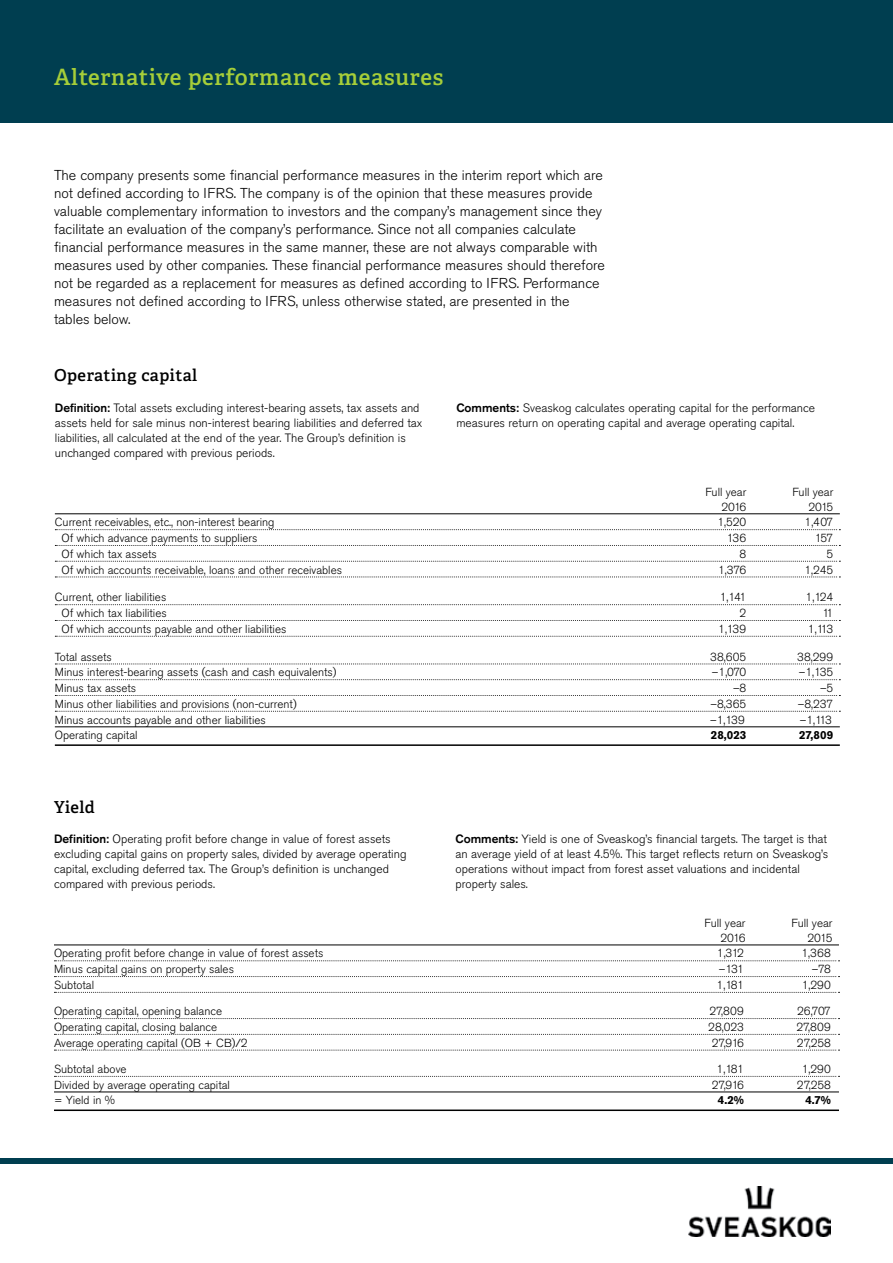
<style>
.page{position:relative;width:893px;height:1263px;background:#fff}
.page>*{position:absolute;margin:0;border:0;box-sizing:border-box;transform-origin:0 0}
.t1{font:600 22.5px "Adelle";letter-spacing:.03em;color:#a6ce39}
.t2{font:600 16.5px "Adelle";letter-spacing:.03em;color:#000}
.t3{font:300 14.25px/18px "Akzidenz Grotesk Std";color:#000}
.t4{font:300 12px/15px "Akzidenz Grotesk Std";color:#000}
.t5{font:300 11.7px "Akzidenz Grotesk Std";color:#000}
.t6{font:700 11.7px "Akzidenz Grotesk Std";color:#000}
.s1{font-weight:500}
</style>
<div class="page">
<div style="left:0;top:0;width:893px;height:122px;background:#003e50"></div>
<hr style="left:54px;top:945px;width:785px;height:1px;background:#000">
<svg style="left:54px;top:960px;width:785px;height:1px"></svg>
<svg style="left:54px;top:976px;width:785px;height:1px"></svg>
<svg style="left:54px;top:992px;width:785px;height:1px"></svg>
<svg style="left:54px;top:1018px;width:785px;height:1px"></svg>
<svg style="left:54px;top:1034px;width:785px;height:1px"></svg>
<svg style="left:54px;top:1050px;width:785px;height:1px"></svg>
<svg style="left:54px;top:1076px;width:785px;height:1px"></svg>
<hr style="left:54px;top:1092px;width:785px;height:1px;background:#000">
<hr style="left:54px;top:1109px;width:785px;height:2px;background:#000">
<hr style="left:55px;top:513px;width:785px;height:1px;background:#000">
<svg style="left:55px;top:529px;width:785px;height:1px"></svg>
<svg style="left:55px;top:545px;width:785px;height:1px"></svg>
<svg style="left:55px;top:561px;width:785px;height:1px"></svg>
<svg style="left:55px;top:576px;width:785px;height:1px"></svg>
<svg style="left:55px;top:604px;width:785px;height:1px"></svg>
<svg style="left:55px;top:620px;width:785px;height:1px"></svg>
<svg style="left:55px;top:636px;width:785px;height:1px"></svg>
<svg style="left:55px;top:663px;width:785px;height:1px"></svg>
<svg style="left:55px;top:679px;width:785px;height:1px"></svg>
<svg style="left:55px;top:695px;width:785px;height:1px"></svg>
<svg style="left:55px;top:711px;width:785px;height:1px"></svg>
<hr style="left:55px;top:726px;width:785px;height:1px;background:#000">
<hr style="left:55px;top:744px;width:785px;height:2px;background:#000">
<div style="left:0;top:1158px;width:893px;height:6px;background:#003e50"></div>
<img style="left:689px;top:1186px;width:141px;height:51px">
<h1 class="t1" style="left:54px;top:63px;width:391px">Alternative performance measures</h1>
<p class="t3" style="left:54px;top:166px;width:552px">The company presents some financial performance measures in the interim report which are not defined according to IFRS. The company is of the opinion that these measures provide valuable complementary information to investors and the company’s management since they facilitate an evaluation of the company’s performance. Since not all companies calculate financial performance measures in the same manner, these are not always comparable with measures used by other companies. These financial performance measures should therefore not be regarded as a replacement for measures as defined according to IFRS. Performance measures not defined according to IFRS, unless otherwise stated, are presented in the tables below.</p>
<h2 class="t2" style="left:54px;top:365px;width:145px">Operating capital</h2>
<p class="t4" style="left:55px;top:400px;width:369px"><span class="s1">Definition:</span> Total assets excluding interest-bearing assets, tax assets and assets held for sale minus non-interest bearing liabilities and deferred tax liabilities, all calculated at the end of the year. The Group’s definition is unchanged compared with previous periods.</p>
<p class="t4" style="left:456px;top:400px;width:360px"><span class="s1">Comments:</span> Sveaskog calculates operating capital for the performance measures return on operating capital and average operating capital.</p>
<p class="t5" style="left:705px;top:485px;width:43px">Full year</p>
<p class="t5" style="left:792px;top:485px;width:43px">Full year</p>
<p class="t5" style="left:721px;top:500px;width:27px">2016</p>
<p class="t5" style="left:808px;top:500px;width:27px">2015</p>
<p class="t5" style="left:55px;top:516px;width:221px">Current receivables, etc., non-interest bearing</p>
<p class="t5" style="left:717px;top:516px;width:31px">1,520</p>
<p class="t5" style="left:805px;top:516px;width:30px">1,407</p>
<p class="t5" style="left:61px;top:531px;width:197px">Of which advance payments to suppliers</p>
<p class="t5" style="left:727px;top:531px;width:21px">136</p>
<p class="t5" style="left:815px;top:531px;width:20px">157</p>
<p class="t5" style="left:61px;top:547px;width:97px">Of which tax assets</p>
<p class="t5" style="left:740px;top:547px;width:8px">8</p>
<p class="t5" style="left:827px;top:547px;width:8px">5</p>
<p class="t5" style="left:61px;top:563px;width:282px">Of which accounts receivable, loans and other receivables</p>
<p class="t5" style="left:718px;top:563px;width:30px">1,376</p>
<p class="t5" style="left:804px;top:563px;width:31px">1,245</p>
<p class="t5" style="left:55px;top:591px;width:113px">Current, other liabilities</p>
<p class="t5" style="left:720px;top:591px;width:28px">1,141</p>
<p class="t5" style="left:806px;top:591px;width:29px">1,124</p>
<p class="t5" style="left:61px;top:606px;width:107px">Of which tax liabilities</p>
<p class="t5" style="left:740px;top:606px;width:8px">2</p>
<p class="t5" style="left:822px;top:606px;width:13px">11</p>
<p class="t5" style="left:61px;top:622px;width:226px">Of which accounts payable and other liabilities</p>
<p class="t5" style="left:718px;top:622px;width:30px">1,139</p>
<p class="t5" style="left:808px;top:622px;width:27px">1,113</p>
<p class="t5" style="left:55px;top:650px;width:59px">Total assets</p>
<p class="t5" style="left:710px;top:650px;width:38px">38,605</p>
<p class="t5" style="left:797px;top:650px;width:38px">38,299</p>
<p class="t5" style="left:55px;top:666px;width:283px">Minus interest-bearing assets (cash and cash equivalents)</p>
<p class="t5" style="left:712px;top:666px;width:36px">–1,070</p>
<p class="t5" style="left:799px;top:666px;width:36px">–1,135</p>
<p class="t5" style="left:55px;top:681px;width:83px">Minus tax assets</p>
<p class="t5" style="left:733px;top:681px;width:15px">–8</p>
<p class="t5" style="left:820px;top:681px;width:15px">–5</p>
<p class="t5" style="left:55px;top:697px;width:243px">Minus other liabilities and provisions (non-current)</p>
<p class="t5" style="left:710px;top:697px;width:37px">–8,365</p>
<p class="t5" style="left:798px;top:697px;width:37px">–8,237</p>
<p class="t5" style="left:55px;top:713px;width:212px">Minus accounts payable and other liabilities</p>
<p class="t5" style="left:710px;top:713px;width:36px">–1,139</p>
<p class="t5" style="left:800px;top:713px;width:34px">–1,113</p>
<p class="t5" style="left:55px;top:729px;width:84px">Operating capital</p>
<p class="t6" style="left:711px;top:728px;width:37px">28,023</p>
<p class="t6" style="left:799px;top:728px;width:36px">27,809</p>
<h2 class="t2" style="left:54px;top:797px;width:42px">Yield</h2>
<p class="t4" style="left:54px;top:831px;width:354px"><span class="s1">Definition:</span> Operating profit before change in value of forest assets excluding capital gains on property sales, divided by average operating capital, excluding deferred tax. The Group’s definition is unchanged compared with previous periods.</p>
<p class="t4" style="left:455px;top:831px;width:374px"><span class="s1">Comments:</span> Yield is one of Sveaskog’s financial targets. The target is that an average yield of at least 4.5%. This target reflects return on Sveaskog’s operations without impact from forest asset valuations and incidental property sales.</p>
<p class="t5" style="left:704px;top:916px;width:43px">Full year</p>
<p class="t5" style="left:791px;top:916px;width:43px">Full year</p>
<p class="t5" style="left:720px;top:931px;width:27px">2016</p>
<p class="t5" style="left:807px;top:931px;width:27px">2015</p>
<p class="t5" style="left:54px;top:947px;width:271px">Operating profit before change in value of forest assets</p>
<p class="t5" style="left:717px;top:947px;width:29px">1,312</p>
<p class="t5" style="left:801px;top:947px;width:31px">1,368</p>
<p class="t5" style="left:54px;top:962px;width:181px">Minus capital gains on property sales</p>
<p class="t5" style="left:719px;top:962px;width:27px">–131</p>
<p class="t5" style="left:812px;top:962px;width:21px">–78</p>
<p class="t5" style="left:54px;top:978px;width:42px">Subtotal</p>
<p class="t5" style="left:717px;top:978px;width:29px">1,181</p>
<p class="t5" style="left:802px;top:978px;width:31px">1,290</p>
<p class="t5" style="left:54px;top:1004px;width:170px">Operating capital, opening balance</p>
<p class="t5" style="left:709px;top:1004px;width:36px">27,809</p>
<p class="t5" style="left:797px;top:1004px;width:35px">26,707</p>
<p class="t5" style="left:54px;top:1020px;width:165px">Operating capital, closing balance</p>
<p class="t5" style="left:708px;top:1020px;width:37px">28,023</p>
<p class="t5" style="left:796px;top:1020px;width:36px">27,809</p>
<p class="t5" style="left:54px;top:1036px;width:195px">Average operating capital (OB + CB)/2</p>
<p class="t5" style="left:712px;top:1036px;width:34px">27,916</p>
<p class="t5" style="left:797px;top:1036px;width:36px">27,258</p>
<p class="t5" style="left:54px;top:1062px;width:74px">Subtotal above</p>
<p class="t5" style="left:717px;top:1062px;width:29px">1,181</p>
<p class="t5" style="left:802px;top:1062px;width:31px">1,290</p>
<p class="t5" style="left:54px;top:1078px;width:177px">Divided by average operating capital</p>
<p class="t5" style="left:712px;top:1078px;width:34px">27,916</p>
<p class="t5" style="left:797px;top:1078px;width:36px">27,258</p>
<p class="t5" style="left:54px;top:1094px;width:62px">= Yield in %</p>
<p class="t6" style="left:718px;top:1093px;width:28px">4.2%</p>
<p class="t6" style="left:805px;top:1093px;width:27px">4.7%</p>
</div>
